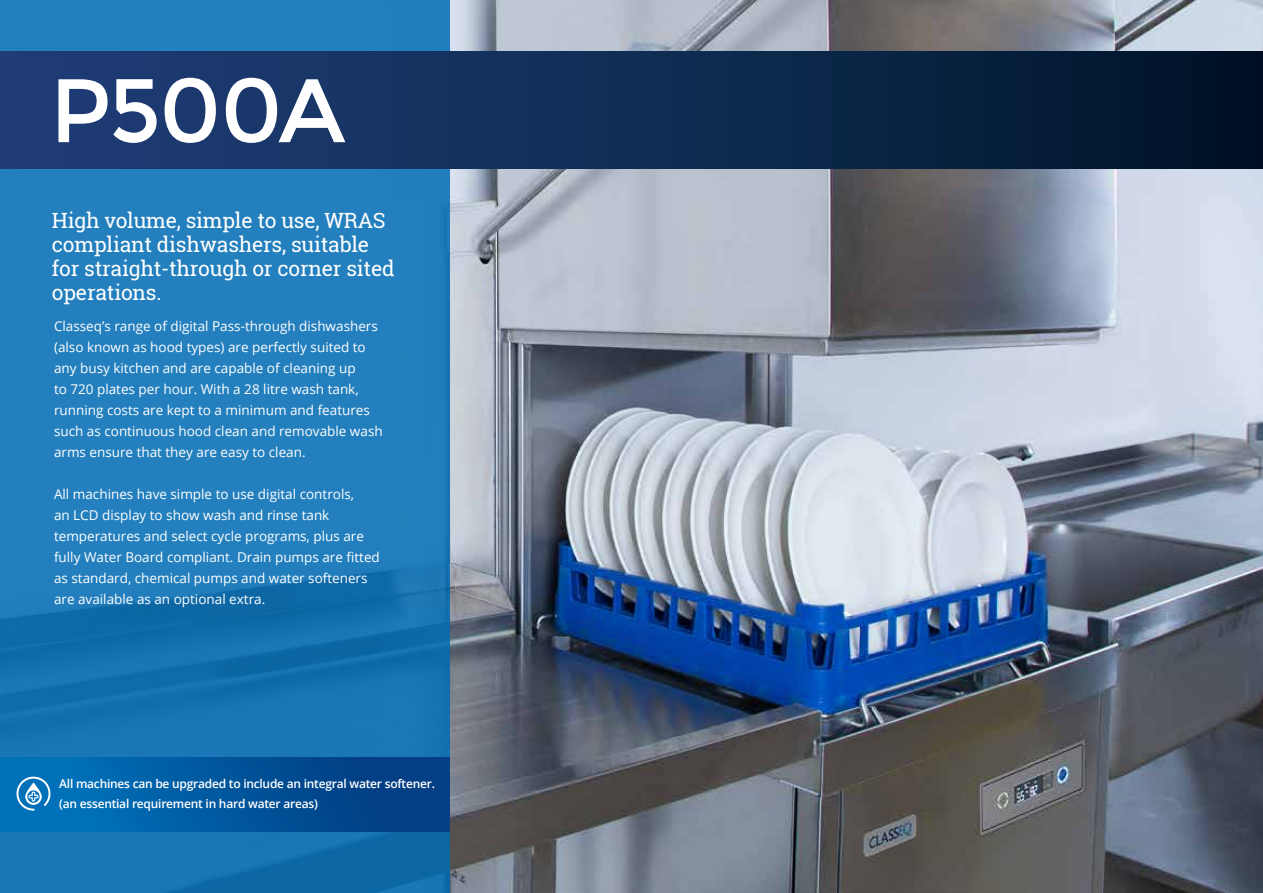
<style>
.page{position:relative;width:1263px;height:893px;background:#fff}
.page>*{position:absolute;margin:0;border:0;box-sizing:border-box;transform-origin:0 0}
.t1{font:90px "Montserrat";letter-spacing:-.025em;color:#fff}
.t2{font:21px/24px "Roboto Slab";letter-spacing:-.01em;color:#fff}
.t3{font:13.5px/21px "Open Sans";color:#fff}
.t4{font:600 12px/20px "Open Sans";letter-spacing:-.02em;color:#fff}
</style>
<div class="page">
<img style="left:450px;top:0;width:813px;height:893px">
<svg style="left:0;top:0;width:450px;height:893px;fill:#237fbd"></svg>
<div style="left:0;top:51px;width:1263px;height:118px;background:linear-gradient(to right,#21407c,#001529)"></div>
<div style="left:0;top:758px;width:450px;height:73px;background:linear-gradient(to right,#0077c0,#02377d)"></div>
<svg style="left:13px;top:773px;width:41px;height:39px"></svg>
<h1 class="t1" style="left:50px;top:58px;width:297px">P500A</h1>
<h2 class="t2" style="left:52px;top:208px;width:344px">High volume, simple to use, WRAS compliant dishwashers, suitable for straight-through or corner sited operations.</h2>
<p class="t3" style="left:54px;top:315px;width:330px">Classeq’s range of digital Pass-through dishwashers (also known as hood types) are perfectly suited to any busy kitchen and are capable of cleaning up<br>to 720 plates per hour. With a 28 litre wash tank, running costs are kept to a minimum and features such as continuous hood clean and removable wash arms ensure that they are easy to clean.</p>
<p class="t3" style="left:54px;top:483px;width:327px">All machines have simple to use digital controls,<br>an LCD display to show wash and rinse tank temperatures and select cycle programs, plus are fully Water Board compliant. Drain pumps are fitted as standard, chemical pumps and water softeners are available as an optional extra.</p>
<p class="t4" style="left:59px;top:773px;width:377px">All machines can be upgraded to include an integral water softener. (an essential requirement in hard water areas)</p>
</div>
